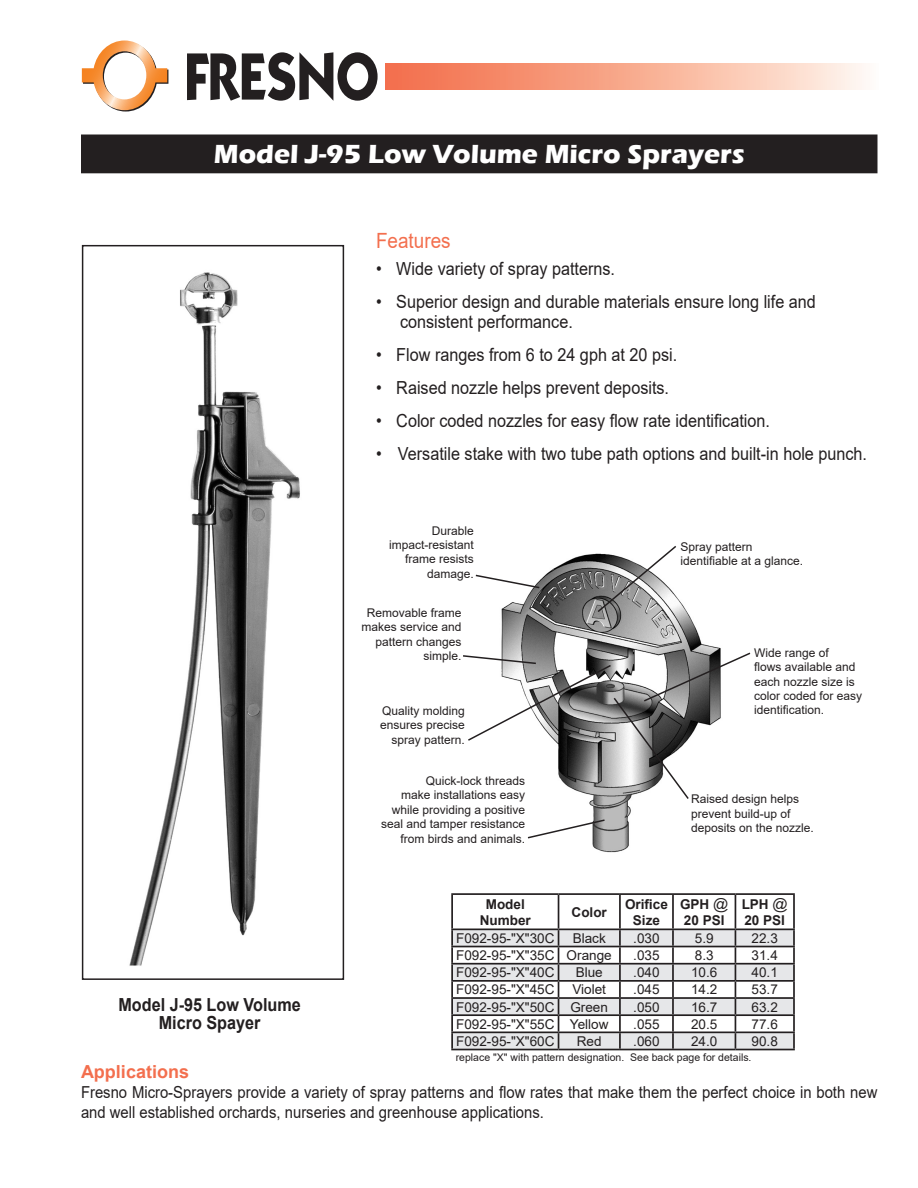
<style>
.page{position:relative;width:918px;height:1188px;background:#fff}
.page>*{position:absolute;margin:0;border:0;box-sizing:border-box;transform-origin:0 0}
.Subhead_2{font:700 27px "Eras ITC";color:#fff}
.INSTALL_HEAD{font:21px "Arial";color:#f36f4e;scale:.9 1}
.FEATURES_COPY{font:18px/19.5px "Arial";color:#231f20;scale:.9 1}
.CAPTIONS{font:700 18px "Arial";color:#231f20;scale:.9 1}
.Subhead_2-2{font:700 18px "Arial";color:#f36f4e}
.INSTALL_COPY{font:16.5px/19.8px "Arial";color:#231f20;scale:.9 1}
.Subhead_2-3{font:13.5px "Arial";color:#231f20}
.Subhead_2-4{font:700 13.5px "Arial";color:#231f20}
.callouts{font:12px "Arial";color:#231f20}
.Subhead_2-5{font:10.5px "Arial";color:#231f20}
.s1{font-weight:400;font-size:15px}
</style>
<div class="page">
<div style="left:82px;top:245px;width:262px;height:735px;border:2px solid #231f20"></div>
<img style="left:129px;top:272px;width:171px;height:694px">
<div style="left:386px;top:63px;width:493px;height:27px;background:linear-gradient(to right,#f26841,#fff6ec)"></div>
<div style="left:82px;top:135px;width:795px;height:38px;background:#231f20"></div>
<hr style="left:451px;top:895px;width:2px;height:34px;background:#231f20">
<hr style="left:558px;top:895px;width:1px;height:34px;background:#231f20">
<hr style="left:619px;top:895px;width:2px;height:34px;background:#231f20">
<hr style="left:672px;top:895px;width:2px;height:34px;background:#231f20">
<hr style="left:735px;top:895px;width:1px;height:34px;background:#231f20">
<hr style="left:793px;top:895px;width:2px;height:34px;background:#231f20">
<svg style="left:451px;top:929px;width:344px;height:120px"></svg>
<hr style="left:451px;top:1049px;width:108px;height:1px;background:#231f20">
<hr style="left:559px;top:1049px;width:61px;height:1px;background:#231f20">
<hr style="left:620px;top:1049px;width:53px;height:1px;background:#231f20">
<hr style="left:673px;top:1049px;width:62px;height:1px;background:#231f20">
<hr style="left:735px;top:1049px;width:60px;height:1px;background:#231f20">
<hr style="left:451px;top:893px;width:108px;height:2px;background:#231f20">
<hr style="left:559px;top:893px;width:61px;height:2px;background:#231f20">
<hr style="left:620px;top:893px;width:53px;height:2px;background:#231f20">
<hr style="left:673px;top:893px;width:62px;height:2px;background:#231f20">
<hr style="left:735px;top:893px;width:60px;height:2px;background:#231f20">
<img style="left:501px;top:553px;width:220px;height:300px">
<svg style="left:475px;top:574px;width:66px;height:15px"></svg>
<svg style="left:526px;top:818px;width:80px;height:22px"></svg>
<svg style="left:463px;top:651px;width:288px;height:150px"></svg>
<svg style="left:596px;top:546px;width:82px;height:68px"></svg>
<svg style="left:82px;top:40px;width:86px;height:72px"></svg>
<svg style="left:187px;top:52px;width:191px;height:49px"></svg>
<p class="Subhead_2" style="left:214px;top:139px;width:532px">Model J-95 Low Volume Micro Sprayers</p>
<p class="INSTALL_HEAD" style="left:376px;top:227px;width:84px">Features</p>
<p class="FEATURES_COPY" style="left:376px;top:259px;width:267px">• Wide variety of spray patterns.</p>
<p class="FEATURES_COPY" style="left:400px;top:292px;width:464px;text-indent:-24px">• Superior design and durable materials ensure long life and consistent performance.</p>
<p class="FEATURES_COPY" style="left:376px;top:345px;width:336px">• Flow ranges from 6 to 24 gph at 20 psi.</p>
<p class="FEATURES_COPY" style="left:376px;top:378px;width:327px">• Raised nozzle helps prevent deposits.</p>
<p class="FEATURES_COPY" style="left:376px;top:411px;width:439px">• Color coded nozzles for easy flow rate identification.</p>
<p class="FEATURES_COPY" style="left:376px;top:444px;width:547px">• Versatile stake with two tube path options and built-in hole punch.</p>
<p class="CAPTIONS" style="left:118px;top:992px;width:204px">Model J-95 Low Volume</p>
<p class="CAPTIONS" style="left:159px;top:1010px;width:115px">Micro Spayer</p>
<p class="callouts" style="left:432px;top:522px;width:44px">Durable</p>
<p class="callouts" style="left:389px;top:536px;width:86px">impact-resistant</p>
<p class="callouts" style="left:405px;top:551px;width:70px">frame resists</p>
<p class="callouts" style="left:427px;top:565px;width:48px">damage.</p>
<p class="callouts" style="left:367px;top:604px;width:96px">Removable frame</p>
<p class="callouts" style="left:361px;top:619px;width:102px">makes service and</p>
<p class="callouts" style="left:375px;top:633px;width:88px">pattern changes</p>
<p class="callouts" style="left:423px;top:648px;width:40px">simple.</p>
<p class="callouts" style="left:382px;top:702px;width:84px">Quality molding</p>
<p class="callouts" style="left:380px;top:717px;width:86px">ensures precise</p>
<p class="callouts" style="left:391px;top:731px;width:75px">spray pattern.</p>
<p class="callouts" style="left:426px;top:773px;width:101px">Quick-lock threads</p>
<p class="callouts" style="left:401px;top:787px;width:126px">make installations easy</p>
<p class="callouts" style="left:392px;top:801px;width:135px">while providing a positive</p>
<p class="callouts" style="left:381px;top:816px;width:146px">seal and tamper resistance</p>
<p class="callouts" style="left:401px;top:830px;width:126px">from birds and animals.</p>
<p class="Subhead_2-4" style="left:486px;top:894px;width:41px">Model</p>
<p class="Subhead_2-4" style="left:480px;top:911px;width:53px">Number</p>
<p class="callouts" style="left:680px;top:538px;width:74px">Spray pattern</p>
<p class="callouts" style="left:680px;top:553px;width:124px">identifiable at a glance.</p>
<p class="callouts" style="left:754px;top:644px;width:76px">Wide range of</p>
<p class="callouts" style="left:754px;top:659px;width:103px">flows available and</p>
<p class="callouts" style="left:754px;top:673px;width:102px">each nozzle size is</p>
<p class="callouts" style="left:754px;top:687px;width:110px">color coded for easy</p>
<p class="callouts" style="left:754px;top:702px;width:72px">identification.</p>
<p class="callouts" style="left:691px;top:791px;width:110px">Raised design helps</p>
<p class="callouts" style="left:691px;top:805px;width:101px">prevent build-up of</p>
<p class="callouts" style="left:691px;top:820px;width:124px">deposits on the nozzle.</p>
<p class="Subhead_2-4" style="left:572px;top:902px;width:37px">Color</p>
<p class="Subhead_2-4" style="left:625px;top:894px;width:44px">Orifice</p>
<p class="Subhead_2-4" style="left:633px;top:911px;width:29px">Size</p>
<p class="Subhead_2-4" style="left:680px;top:895px;width:50px">GPH <span class="s1">@</span></p>
<p class="Subhead_2-4" style="left:684px;top:911px;width:42px">20 PSI</p>
<p class="Subhead_2-4" style="left:742px;top:895px;width:48px">LPH <span class="s1">@</span></p>
<p class="Subhead_2-4" style="left:744px;top:911px;width:42px">20 PSI</p>
<p class="Subhead_2-3" style="left:456px;top:929px;width:100px">F092-95-"X"30C</p>
<p class="Subhead_2-3" style="left:573px;top:929px;width:35px">Black</p>
<p class="Subhead_2-3" style="left:633px;top:929px;width:28px">.030</p>
<p class="Subhead_2-3" style="left:695px;top:929px;width:20px">5.9</p>
<p class="Subhead_2-3" style="left:752px;top:929px;width:28px">22.3</p>
<p class="Subhead_2-3" style="left:456px;top:946px;width:100px">F092-95-"X"35C</p>
<p class="Subhead_2-3" style="left:567px;top:946px;width:47px">Orange</p>
<p class="Subhead_2-3" style="left:633px;top:946px;width:28px">.035</p>
<p class="Subhead_2-3" style="left:695px;top:946px;width:20px">8.3</p>
<p class="Subhead_2-3" style="left:752px;top:946px;width:28px">31.4</p>
<p class="Subhead_2-3" style="left:456px;top:963px;width:100px">F092-95-"X"40C</p>
<p class="Subhead_2-3" style="left:576px;top:963px;width:29px">Blue</p>
<p class="Subhead_2-3" style="left:633px;top:963px;width:28px">.040</p>
<p class="Subhead_2-3" style="left:691px;top:963px;width:28px">10.6</p>
<p class="Subhead_2-3" style="left:752px;top:963px;width:28px">40.1</p>
<p class="Subhead_2-3" style="left:456px;top:980px;width:100px">F092-95-"X"45C</p>
<p class="Subhead_2-3" style="left:572px;top:980px;width:35px">Violet</p>
<p class="Subhead_2-3" style="left:633px;top:980px;width:28px">.045</p>
<p class="Subhead_2-3" style="left:691px;top:980px;width:28px">14.2</p>
<p class="Subhead_2-3" style="left:752px;top:980px;width:28px">53.7</p>
<p class="Subhead_2-3" style="left:456px;top:997px;width:100px">F092-95-"X"50C</p>
<p class="Subhead_2-3" style="left:570px;top:997px;width:39px">Green</p>
<p class="Subhead_2-3" style="left:633px;top:997px;width:28px">.050</p>
<p class="Subhead_2-3" style="left:691px;top:997px;width:28px">16.7</p>
<p class="Subhead_2-3" style="left:752px;top:997px;width:28px">63.2</p>
<p class="Subhead_2-3" style="left:456px;top:1015px;width:100px">F092-95-"X"55C</p>
<p class="Subhead_2-3" style="left:570px;top:1015px;width:40px">Yellow</p>
<p class="Subhead_2-3" style="left:633px;top:1015px;width:28px">.055</p>
<p class="Subhead_2-3" style="left:691px;top:1015px;width:28px">20.5</p>
<p class="Subhead_2-3" style="left:752px;top:1015px;width:28px">77.6</p>
<p class="Subhead_2-3" style="left:456px;top:1032px;width:100px">F092-95-"X"60C</p>
<p class="Subhead_2-3" style="left:577px;top:1032px;width:26px">Red</p>
<p class="Subhead_2-3" style="left:633px;top:1032px;width:28px">.060</p>
<p class="Subhead_2-3" style="left:691px;top:1032px;width:28px">24.0</p>
<p class="Subhead_2-3" style="left:752px;top:1032px;width:28px">90.8</p>
<p class="Subhead_2-5" style="left:456px;top:1050px;width:297px">replace "X" with pattern designation. See back page for details.</p>
<p class="Subhead_2-2" style="left:81px;top:1059px;width:110px">Applications</p>
<p class="INSTALL_COPY" style="left:81px;top:1082px;width:886px">Fresno Micro-Sprayers provide a variety of spray patterns and flow rates that make them the perfect choice in both new and well established orchards, nurseries and greenhouse applications.</p>
</div>
